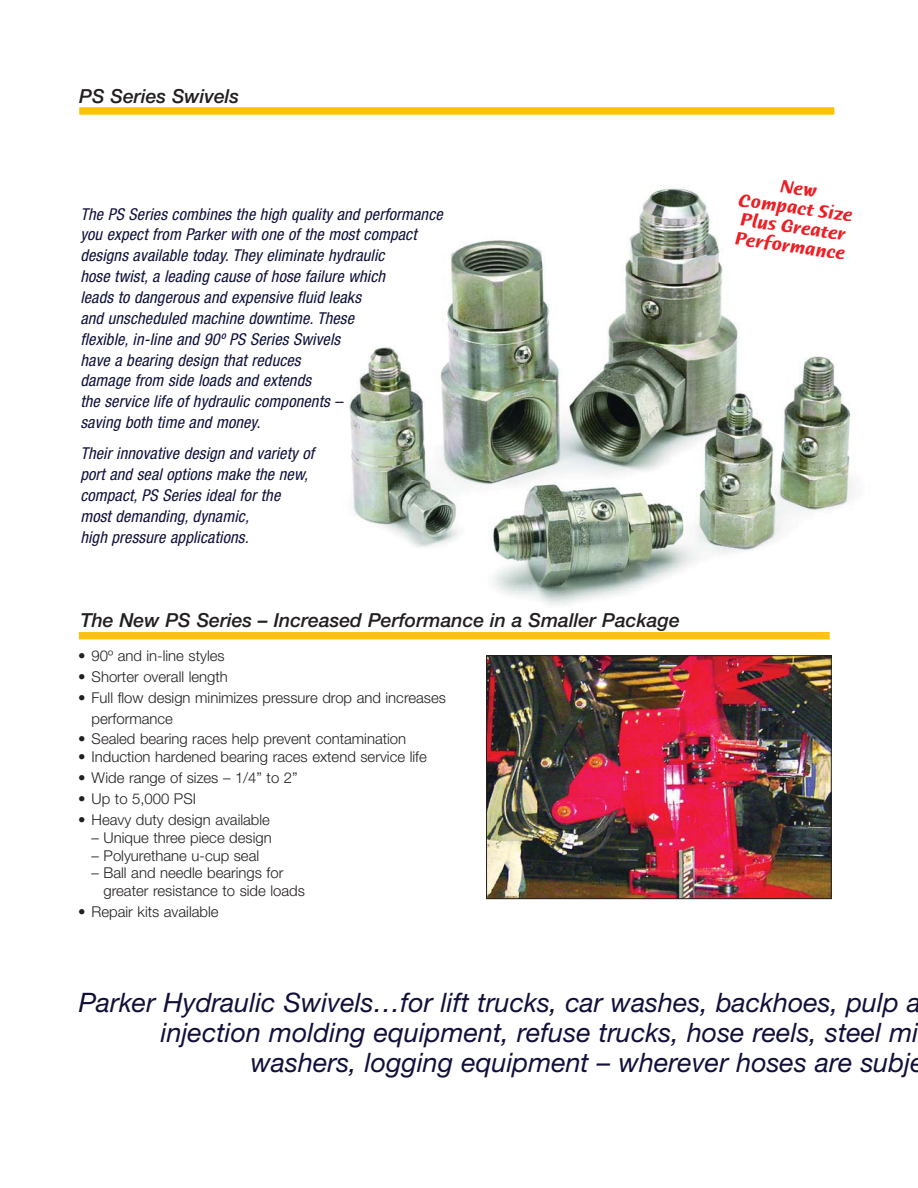
<style>
.page{position:relative;width:918px;height:1188px;background:#fff}
.page>*{position:absolute;margin:0;border:0;box-sizing:border-box;transform-origin:0 0}
.t1{font:italic 26.85px/29.8px "Helvetica Neue";color:#11103b;text-align:right}
.t2{font:italic 500 19.35px "Helvetica Neue";color:#231f20}
.t3{font:italic 700 19.35px/19.4px "Humana Sans ITC";color:#ed1e24;text-align:center}
.t4{font:italic condensed 16.35px/20.9px "Helvetica Neue";letter-spacing:.01em;color:#10113b}
.t5{font:italic condensed 16.35px/20.9px "Helvetica Neue";letter-spacing:.01em;color:#11103b}
.t6{font:300 14.85px/20.9px "Helvetica Neue";color:#231f20}
</style>
<div class="page">
<img style="left:349px;top:187px;width:506px;height:418px">
<div style="left:79px;top:632px;width:751px;height:7px;background:#fdc211"></div>
<div style="left:79px;top:107px;width:755px;height:8px;background:#fdc200"></div>
<img style="left:488px;top:657px;width:342px;height:240px">
<div style="left:486px;top:655px;width:346px;height:244px;border:1px solid #231f20"></div>
<p class="t2" style="left:79px;top:89px;width:161px">PS Series Swivels</p>
<p class="t4" style="left:80px;top:205px;width:367px">The PS Series combines the high quality and performance you expect from Parker with one of the most compact designs available today. They eliminate hydraulic<br>hose twist, a leading cause of hose failure which<br>leads to dangerous and expensive fluid leaks<br>and unscheduled machine downtime. These<br>flexible, in-line and 90º PS Series Swivels<br>have a bearing design that reduces<br>damage from side loads and extends<br>the service life of hydraulic components –</p>
<p class="t5" style="left:80px;top:413px;width:185px">saving both time and money.</p>
<p class="t4" style="left:80px;top:445px;width:235px">Their innovative design and variety of port and seal options make the new,</p>
<p class="t5" style="left:80px;top:486px;width:205px">compact, PS Series ideal for the most demanding, dynamic, high pressure applications.</p>
<p class="t2" style="left:80px;top:613px;width:601px">The New PS Series – Increased Performance in a Smaller Package</p>
<p class="t6" style="left:78px;top:647px;width:148px">• 90º and in-line styles</p>
<p class="t6" style="left:78px;top:668px;width:151px">• Shorter overall length</p>
<p class="t6" style="left:92px;top:688px;width:356px;text-indent:-13px">• Full flow design minimizes pressure drop and increases performance</p>
<p class="t6" style="left:78px;top:730px;width:330px">• Sealed bearing races help prevent contamination</p>
<p class="t6" style="left:78px;top:748px;width:350px">• Induction hardened bearing races extend service life</p>
<p class="t6" style="left:78px;top:769px;width:221px">• Wide range of sizes – 1/4” to 2”</p>
<p class="t6" style="left:78px;top:790px;width:119px">• Up to 5,000 PSI</p>
<p class="t6" style="left:78px;top:811px;width:193px">• Heavy duty design available</p>
<p class="t6" style="left:92px;top:828px;width:182px">– Unique three piece design</p>
<p class="t6" style="left:92px;top:846px;width:169px">– Polyurethane u-cup seal</p>
<p class="t6" style="left:104px;top:866px;width:203px;line-height:17.9px;text-indent:-12px">– Ball and needle bearings for greater resistance to side loads</p>
<p class="t6" style="left:78px;top:903px;width:142px">• Repair kits available</p>
<p class="t3" style="left:743px;top:172px;width:116px;rotate:8deg">New<br>Compact Size<br>Plus Greater<br>Performance</p>
<h1 class="t1" style="left:79px;top:990px;width:847px">Parker Hydraulic Swivels…for lift trucks, car washes, backhoes, pulp a injection molding equipment, refuse trucks, hose reels, steel mi washers, logging equipment – wherever hoses are subje</h1>
</div>
